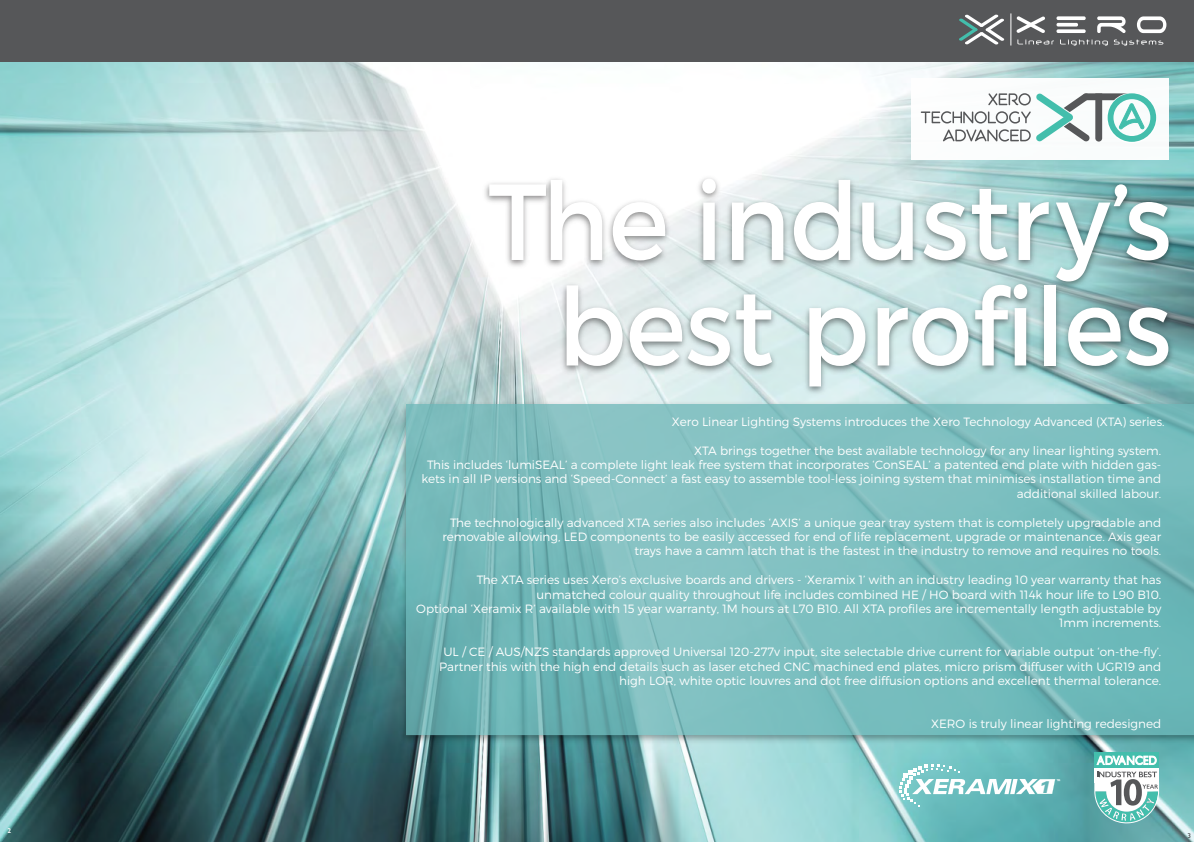
<style>
.page{position:relative;width:1194px;height:842px;background:#fff}
.page>*{position:absolute;margin:0;border:0;box-sizing:border-box;transform-origin:0 0}
.t1{font:108px/105.5px "Montserrat";color:#fff;text-align:right;scale:.93 1}
.t2{font:italic 900 expanded 16.8px "Univers";color:#63b4b5}
.t3{font:300 12px/14.4px "Montserrat";color:#fff;text-align:right}
.t4{font:600 7px "Gill Sans";color:#fff}
.t5{font:600 7px "Gill Sans";color:#565759}
</style>
<div class="page">
<img style="left:0;top:62px;width:1193px;height:780px">
<img style="left:479px;top:162px;width:700px;height:236px">
<img style="left:396px;top:398px;width:797px;height:349px">
<svg style="left:406px;top:404px;width:787px;height:331px;background:#78bbbc"></svg>
<div style="left:911px;top:78px;width:256px;height:82px;background:#fafcfc"></div>
<svg style="left:920px;top:93px;width:236px;height:49px"></svg>
<div style="left:0;top:0;width:1193px;height:62px;background:#565759"></div>
<svg style="left:1017px;top:39px;width:36px;height:5px"></svg>
<svg style="left:1060px;top:39px;width:47px;height:7px"></svg>
<svg style="left:1114px;top:40px;width:48px;height:6px"></svg>
<svg style="left:1097px;top:16px;width:28px;height:17px"></svg>
<svg style="left:1136px;top:16px;width:30px;height:17px"></svg>
<svg style="left:1056px;top:16px;width:29px;height:17px"></svg>
<svg style="left:1016px;top:16px;width:28px;height:17px"></svg>
<hr style="left:1010px;top:13px;width:1px;height:33px;background:#fff">
<svg style="left:959px;top:14px;width:45px;height:30px"></svg>
<svg style="left:899px;top:764px;width:160px;height:42px"></svg>
<svg style="left:1093px;top:768px;width:65px;height:4px"></svg>
<div style="left:1093px;top:752px;width:65px;height:15px;background:#43beac"></div>
<svg style="left:1093px;top:772px;width:65px;height:52px"></svg>
<svg style="left:1096px;top:755px;width:60px;height:10px"></svg>
<p class="t4" style="left:7px;top:826px;width:5px">2</p>
<h1 class="t1" style="left:488px;top:168px;width:736px">The industry’s best profiles</h1>
<p class="t3" style="left:671px;top:414px;width:494px">Xero Linear Lighting Systems introduces the Xero Technology Advanced (XTA) series.</p>
<p class="t3" style="left:421px;top:443px;width:741px">XTA brings together the best available technology for any linear lighting system.<br>This includes ‘lumiSEAL’ a complete light leak free system that incorporates ‘ConSEAL’ a patented end plate with hidden gas&shy;kets in all IP versions and ‘Speed-Connect’ a fast easy to assemble tool-less joining system that minimises installation time and additional skilled labour.</p>
<p class="t3" style="left:442px;top:515px;width:720px">The technologically advanced XTA series also includes ‘AXIS’ a unique gear tray system that is completely upgradable and removable allowing, LED components to be easily accessed for end of life replacement, upgrade or maintenance. Axis gear trays have a camm latch that is the fastest in the industry to remove and requires no tools.</p>
<p class="t3" style="left:416px;top:572px;width:746px">The XTA series uses Xero’s exclusive boards and drivers - ‘Xeramix 1’ with an industry leading 10 year warranty that has unmatched colour quality throughout life includes combined HE / HO board with 114k hour life to L90 B10.<br>Optional ‘Xeramix R’ available with 15 year warranty, 1M hours at L70 B10. All XTA profiles are incrementally length adjustable by 1mm increments.</p>
<p class="t3" style="left:439px;top:644px;width:723px">UL / CE / AUS/NZS standards approved Universal 120-277v input, site selectable drive current for variable output ‘on-the-fly’.<br>Partner this with the high end details such as laser etched CNC machined end plates, micro prism diffuser with UGR19 and high LOR, white optic louvres and dot free diffusion options and excellent thermal tolerance.</p>
<p class="t3" style="left:930px;top:716px;width:232px">XERO is truly linear lighting redesigned</p>
<h2 class="t2" style="left:1037px;top:777px;width:14px">1</h2>
<p class="t5" style="left:1187px;top:831px;width:5px">3</p>
</div>
